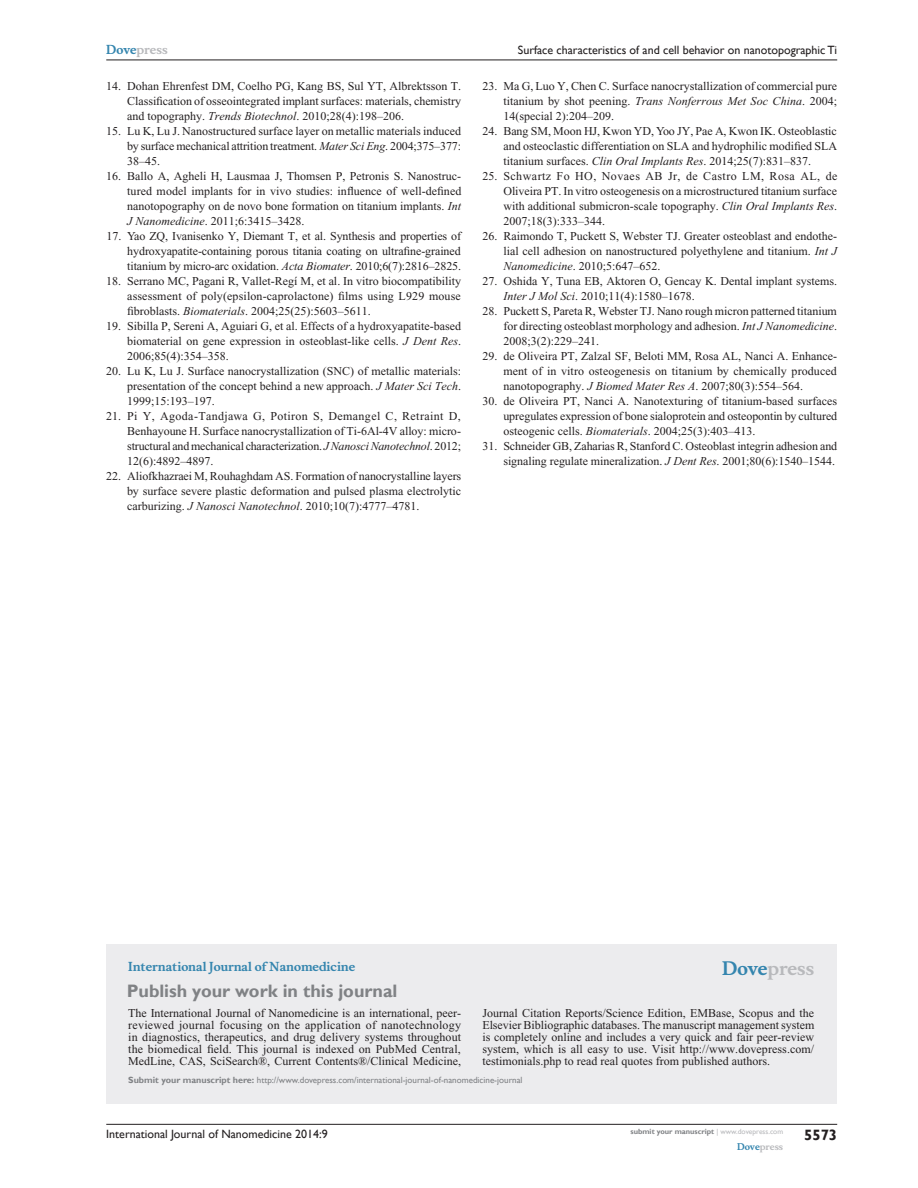
<style>
.page{position:relative;width:918px;height:1188px;background:#fff}
.page>*{position:absolute;margin:0;border:0;box-sizing:border-box;transform-origin:0 0}
.PromBx-H1{font:700 18px "Gill Sans";color:#808285}
.PromBx-Brand{font:700 18px "Musee";color:#b8b9bc}
.t1{font:700 15px "Gill Sans";color:#231f20}
.RefNL2{font:12px/15px "Times New Roman";color:#231f20;text-align:justify}
.PromBx-Tx{font:12px/12px "Times New Roman";color:#231f20;text-align:justify}
.t2{font:12px "Gill Sans";color:#231f20}
.PromBx-JrnlName{font:700 12px "Musee";color:#3485ae}
.t3{font:700 12px "Musee";color:#b8b9bc}
.PromBx-SubmitMssWebA{font:9px "Gill Sans";color:#808285}
.t4{font:700 9px "Musee";color:#b8b9bc}
.t5{font:700 7.5px "Gill Sans";color:#808285}
.s1{color:#3485ae}
.s2{font-style:italic}
.s3{font-weight:700}
.s4{font-weight:400;color:#b8b9bc}
</style>
<div class="page">
<div style="left:106px;top:944px;width:731px;height:159px;background:#ececee"></div>
<hr style="left:106px;top:1124px;width:731px;height:1px;background:#231f20">
<hr style="left:106px;top:60px;width:731px;height:1px;background:#231f20">
<p class="t3" style="left:106px;top:43px;width:63px"><span class="s1">Dove</span>press</p>
<p class="RefNL2" style="left:127px;top:79px;width:335px;text-indent:-21px">14. Dohan Ehrenfest DM, Coelho PG, Kang BS, Sul YT, Albrektsson T.<br>Classification of osseointegrated implant surfaces: materials, chemistry and topography. <span class="s2">Trends Biotechnol</span>. 2010;28(4):198–206.</p>
<p class="RefNL2" style="left:127px;top:124px;width:335px;text-indent:-21px">15. Lu K, Lu J. Nanostructured surface layer on metallic materials induced by surface mechanical attrition treatment. <span class="s2">Mater Sci Eng</span>. 2004;375–377:<br>38–45.</p>
<p class="RefNL2" style="left:127px;top:169px;width:336px;text-indent:-21px">16. Ballo A, Agheli H, Lausmaa J, Thomsen P, Petronis S. Nanostruc&shy;tured model implants for in vivo studies: influence of well-defined nanotopography on de novo bone formation on titanium implants. <span class="s2">Int J Nanomedicine</span>. 2011;6:3415–3428.</p>
<p class="RefNL2" style="left:127px;top:229px;width:335px;text-indent:-21px">17. Yao ZQ, Ivanisenko Y, Diemant T, et al. Synthesis and properties of hydroxyapatite-containing porous titania coating on ultrafine-grained titanium by micro-arc oxidation. <span class="s2">Acta Biomater</span>. 2010;6(7):2816–2825.</p>
<p class="RefNL2" style="left:127px;top:274px;width:335px;text-indent:-21px">18. Serrano MC, Pagani R, Vallet-Regí M, et al. In vitro biocompatibility assessment of poly(epsilon-caprolactone) films using L929 mouse fibroblasts. <span class="s2">Biomaterials</span>. 2004;25(25):5603–5611.</p>
<p class="RefNL2" style="left:127px;top:319px;width:335px;text-indent:-21px">19. Sibilla P, Sereni A, Aguiari G, et al. Effects of a hydroxyapatite-based biomaterial on gene expression in osteoblast-like cells. <span class="s2">J Dent Res</span>.<br>2006;85(4):354–358.</p>
<p class="RefNL2" style="left:127px;top:364px;width:335px;text-indent:-21px">20. Lu K, Lu J. Surface nanocrystallization (SNC) of metallic materials: presentation of the concept behind a new approach. <span class="s2">J Mater Sci Tech</span>.<br>1999;15:193–197.</p>
<p class="RefNL2" style="left:127px;top:409px;width:335px;text-indent:-21px">21. Pi Y, Agoda-Tandjawa G, Potiron S, Demangel C, Retraint D, Benhayoune H. Surface nanocrystallization of Ti-6Al-4V alloy: micro&shy;structural and mechanical characterization. <span class="s2">J Nanosci Nanotechnol</span>. 2012; 12(6):4892–4897.</p>
<p class="RefNL2" style="left:127px;top:469px;width:335px;text-indent:-21px">22. Aliofkhazraei M, Rouhaghdam AS. Formation of nanocrystalline layers by surface severe plastic deformation and pulsed plasma electrolytic carburizing. <span class="s2">J Nanosci Nanotechnol</span>. 2010;10(7):4777–4781.</p>
<p class="t2" style="left:518px;top:43px;width:321px">Surface characteristics of and cell behavior on nanotopographic Ti</p>
<p class="RefNL2" style="left:503px;top:79px;width:335px;text-indent:-21px">23. Ma G, Luo Y, Chen C. Surface nanocrystallization of commercial pure titanium by shot peening. <span class="s2">Trans Nonferrous Met Soc China</span>. 2004; 14(special 2):204–209.</p>
<p class="RefNL2" style="left:503px;top:124px;width:335px;text-indent:-21px">24. Bang SM, Moon HJ, Kwon YD, Yoo JY, Pae A, Kwon IK. Osteoblastic and osteoclastic differentiation on SLA and hydrophilic modified SLA titanium surfaces. <span class="s2">Clin Oral Implants Res</span>. 2014;25(7):831–837.</p>
<p class="RefNL2" style="left:503px;top:169px;width:336px;text-indent:-21px">25. Schwartz Fo HO, Novaes AB Jr, de Castro LM, Rosa AL, de Oliveira PT. In vitro osteogenesis on a microstructured titanium surface with additional submicron-scale topography. <span class="s2">Clin Oral Implants Res</span>.<br>2007;18(3):333–344.</p>
<p class="RefNL2" style="left:503px;top:229px;width:335px;text-indent:-21px">26. Raimondo T, Puckett S, Webster TJ. Greater osteoblast and endothe&shy;lial cell adhesion on nanostructured polyethylene and titanium. <span class="s2">Int J Nanomedicine</span>. 2010;5:647–652.</p>
<p class="RefNL2" style="left:503px;top:274px;width:335px;text-indent:-21px">27. Oshida Y, Tuna EB, Aktoren O, Gencay K. Dental implant systems.<br><span class="s2">Inter J Mol Sci</span>. 2010;11(4):1580–1678.</p>
<p class="RefNL2" style="left:503px;top:304px;width:335px;text-indent:-21px">28. Puckett S, Pareta R, Webster TJ. Nano rough micron patterned titanium for directing osteoblast morphology and adhesion. <span class="s2">Int J Nanomedicine</span>.<br>2008;3(2):229–241.</p>
<p class="RefNL2" style="left:503px;top:349px;width:335px;text-indent:-21px">29. de Oliveira PT, Zalzal SF, Beloti MM, Rosa AL, Nanci A. Enhance&shy;ment of in vitro osteogenesis on titanium by chemically produced nanotopography. <span class="s2">J Biomed Mater Res A</span>. 2007;80(3):554–564.</p>
<p class="RefNL2" style="left:503px;top:394px;width:335px;text-indent:-21px">30. de Oliveira PT, Nanci A. Nanotexturing of titanium-based surfaces upregulates expression of bone sialoprotein and osteopontin by cultured osteogenic cells. <span class="s2">Biomaterials</span>. 2004;25(3):403–413.</p>
<p class="RefNL2" style="left:483px;top:439px;width:356px;text-align:right">31. Schneider GB, Zaharias R, Stanford C. Osteoblast integrin adhesion and signaling regulate mineralization. <span class="s2">J Dent Res</span>. 2001;80(6):1540–1544.</p>
<p class="PromBx-JrnlName" style="left:128px;top:959px;width:228px">International Journal of Nanomedicine</p>
<p class="PromBx-H1" style="left:127px;top:980px;width:272px">Publish your work in this journal</p>
<p class="PromBx-Brand" style="left:722px;top:958px;width:94px"><span class="s1">Dove</span>press</p>
<p class="PromBx-Tx" style="left:128px;top:1007px;width:334px">The International Journal of Nanomedicine is an international, peer&shy;reviewed journal focusing on the application of nanotechnology in diagnostics, therapeutics, and drug delivery systems throughout the biomedical field. This journal is indexed on PubMed Central, MedLine, CAS, SciSearch®, Current Contents®/Clinical Medicine,</p>
<p class="PromBx-Tx" style="left:482px;top:1007px;width:334px">Journal Citation Reports/Science Edition, EMBase, Scopus and the Elsevier Bibliographic databases. The manuscript management system is completely online and includes a very quick and fair peer-review system, which is all easy to use. Visit http://www.dovepress.com/ testimonials.php to read real quotes from published authors.</p>
<p class="PromBx-SubmitMssWebA" style="left:128px;top:1075px;width:396px"><span class="s3">Submit your manuscript here:</span> http://www.dovepress.com/international-journal-of-nanomedicine-journal</p>
<p class="t2" style="left:106px;top:1127px;width:223px">International Journal of Nanomedicine 2014:9</p>
<p class="t5" style="left:631px;top:1127px;width:154px">submit your manuscript <span class="s4">| www.dovepress.com</span></p>
<p class="t4" style="left:737px;top:1141px;width:48px"><span class="s1">Dove</span>press</p>
<p class="t1" style="left:804px;top:1126px;width:35px">5573</p>
</div>
